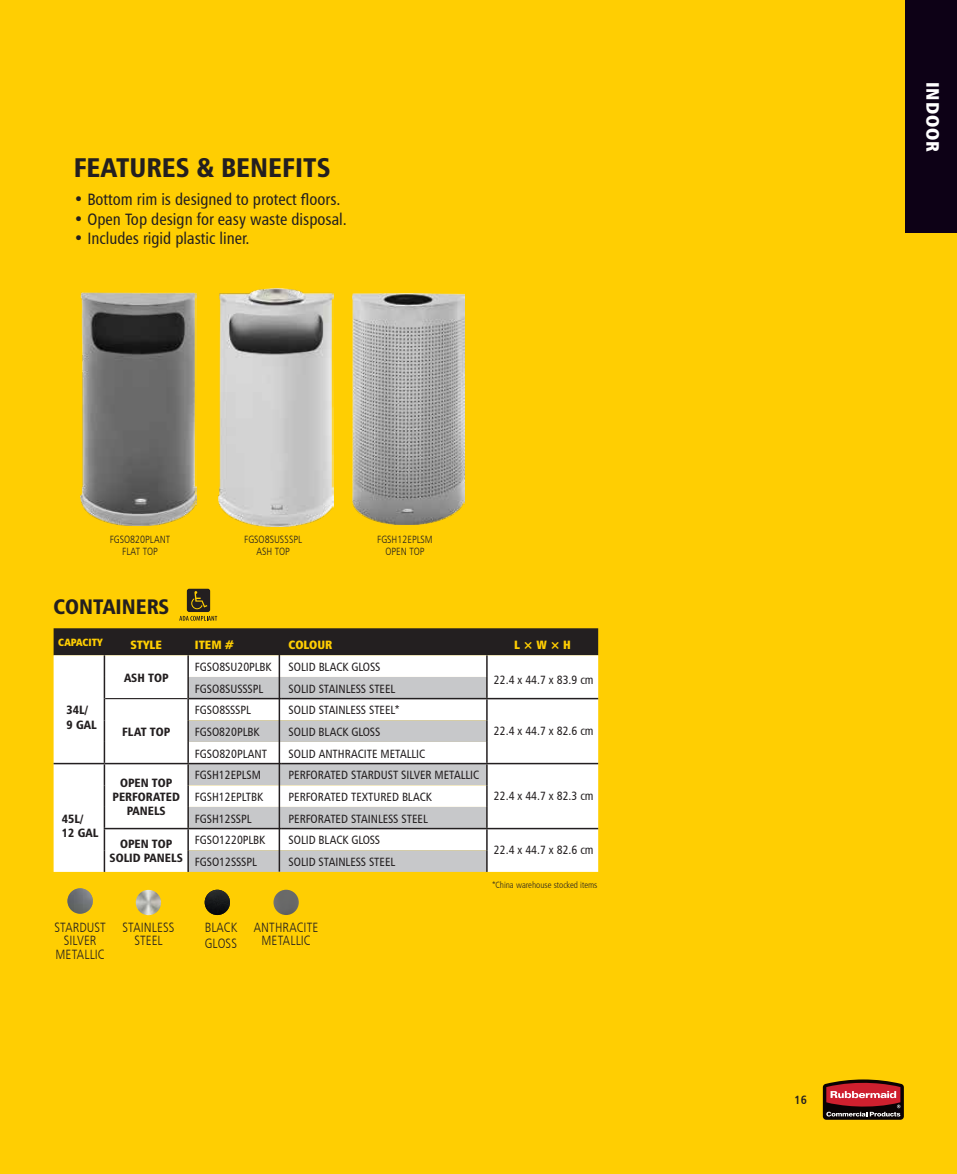
<style>
.page{position:relative;width:957px;height:1174px;background:#ffce02}
.page>*{position:absolute;margin:0;border:0;box-sizing:border-box;transform-origin:0 0}
.t1{font:27px "Humanist 777 BT Black Condensed B";color:#231f20}
.t2{font:21px "Humanist 777 BT Black Condensed B";color:#231f20}
.t3{font:18px "Humanist 777 BT Extra Black Cond B";letter-spacing:.05em;color:#fff}
.t4{font:16.5px "Humanist 777 BT Roman Condensed B";color:#231f20}
.t5{font:13.5px/13.5px "Humanist 777 BT Light Condensed B";letter-spacing:.01em;color:#231f20;text-align:center}
.t6{font:12px "Humanist 777 BT Roman Condensed B";color:#231f20}
.t7{font:12px/14.4px "Humanist 777 BT Black Condensed B";color:#231f20}
.t8{font:12px "Humanist 777 BT Extra Black Cond B";color:#ffce02}
.t9{font:12px "Humanist 777 BT Bold Condensed B";color:#231f20}
.t10{font:10.5px/12.6px "Humanist 777 BT Light Condensed B";color:#231f20;text-align:center}
.t11{font:10.5px "Humanist 777 BT Extra Black Cond B";color:#ffce02}
.t12{font:9px "Humanist 777 BT Light Condensed B";color:#231f20}
.s1{font-family:"Myriad Pro"}
</style>
<div class="page">
<img style="left:136px;top:890px;width:25px;height:25px;border-radius:13px">
<img style="left:67px;top:888px;width:26px;height:25px;border-radius:13px">
<svg style="left:54px;top:628px;width:544px;height:244px;background:#d5d4d4"></svg>
<hr style="left:486px;top:655px;width:2px;height:22px;background:#231f20">
<hr style="left:486px;top:677px;width:2px;height:21px;background:#231f20">
<hr style="left:486px;top:699px;width:2px;height:21px;background:#231f20">
<hr style="left:486px;top:720px;width:2px;height:22px;background:#231f20">
<hr style="left:486px;top:742px;width:2px;height:21px;background:#231f20">
<hr style="left:486px;top:764px;width:2px;height:21px;background:#231f20">
<hr style="left:486px;top:785px;width:2px;height:22px;background:#231f20">
<hr style="left:486px;top:807px;width:2px;height:21px;background:#231f20">
<hr style="left:486px;top:829px;width:2px;height:21px;background:#231f20">
<hr style="left:486px;top:850px;width:2px;height:22px;background:#231f20">
<hr style="left:282px;top:828px;width:205px;height:1px;background:#231f20">
<hr style="left:487px;top:828px;width:111px;height:1px;background:#231f20">
<hr style="left:104px;top:828px;width:84px;height:1px;background:#231f20">
<hr style="left:188px;top:828px;width:94px;height:1px;background:#231f20">
<div style="left:187px;top:589px;width:23px;height:23px;background:#231f20;border-radius:2px"></div>
<svg style="left:191px;top:591px;width:16px;height:18px"></svg>
<svg style="left:179px;top:616px;width:38px;height:4px"></svg>
<img style="left:205px;top:889px;width:25px;height:26px;border-radius:13px">
<img style="left:273px;top:889px;width:26px;height:26px;border-radius:13px">
<svg style="left:823px;top:1079px;width:81px;height:40px;background:#863933"></svg>
<img style="left:80px;top:292px;width:117px;height:233px">
<img style="left:219px;top:289px;width:114px;height:237px">
<img style="left:353px;top:293px;width:111px;height:231px">
<div style="left:905px;top:0;width:52px;height:233px;background:#0d0116"></div>
<hr style="left:279px;top:654px;width:1px;height:217px;background:#231f20">
<h1 class="t1" style="left:74px;top:150px;width:258px">FEATURES &amp; BENEFITS</h1>
<h3 class="t4" style="left:74px;top:189px;width:268px">• Bottom rim is designed to protect <span class="s1">fl</span>oors.</h3>
<h3 class="t4" style="left:74px;top:209px;width:275px">• Open Top design for easy waste disposal.</h3>
<h3 class="t4" style="left:74px;top:228px;width:177px">• Includes rigid plastic liner.</h3>
<p class="t10" style="left:110px;top:532px;width:62px">FGSO820PLANT<br>FLAT TOP</p>
<p class="t10" style="left:244px;top:532px;width:59px">FGSO8SUSSSPL<br>ASH TOP</p>
<p class="t10" style="left:377px;top:532px;width:57px">FGSH12EPLSM<br>OPEN TOP</p>
<h2 class="t2" style="left:54px;top:593px;width:117px">CONTAINERS</h2>
<p class="t11" style="left:58px;top:635px;width:46px">CAPACITY</p>
<p class="t7" style="left:67px;top:702px;width:31px">34L/<br>9 GAL</p>
<p class="t8" style="left:131px;top:637px;width:33px">STYLE</p>
<p class="t8" style="left:195px;top:637px;width:41px">ITEM #</p>
<p class="t8" style="left:289px;top:637px;width:45px">COLOUR</p>
<p class="t8" style="left:514px;top:637px;width:58px">L × W × H</p>
<p class="t7" style="left:124px;top:670px;width:46px">ASH TOP</p>
<p class="t7" style="left:122px;top:724px;width:50px">FLAT TOP</p>
<p class="t6" style="left:195px;top:659px;width:78px">FGSO8SU20PLBK</p>
<p class="t6" style="left:288px;top:659px;width:93px">SOLID BLACK GLOSS</p>
<p class="t6" style="left:195px;top:681px;width:70px">FGSO8SUSSSPL</p>
<p class="t6" style="left:289px;top:681px;width:108px">SOLID STAINLESS STEEL</p>
<p class="t6" style="left:195px;top:702px;width:58px">FGSO8SSSPL</p>
<p class="t6" style="left:288px;top:702px;width:112px">SOLID STAINLESS STEEL*</p>
<p class="t6" style="left:195px;top:724px;width:66px">FGSO820PLBK</p>
<p class="t6" style="left:288px;top:724px;width:93px">SOLID BLACK GLOSS</p>
<p class="t6" style="left:195px;top:746px;width:74px">FGSO820PLANT</p>
<p class="t6" style="left:288px;top:746px;width:138px">SOLID ANTHRACITE METALLIC</p>
<p class="t6" style="left:494px;top:672px;width:101px">22.4 x 44.7 x 83.9 cm</p>
<p class="t6" style="left:494px;top:723px;width:101px">22.4 x 44.7 x 82.6 cm</p>
<p class="t7" style="left:62px;top:811px;width:38px">45L/<br>12 GAL</p>
<p class="t7" style="left:112px;top:775px;width:69px;text-align:center">OPEN TOP<br>PERFORATED<br>PANELS</p>
<p class="t6" style="left:195px;top:767px;width:68px">FGSH12EPLSM</p>
<p class="t6" style="left:288px;top:767px;width:192px">PERFORATED STARDUST SILVER METALLIC</p>
<p class="t6" style="left:195px;top:789px;width:70px">FGSH12EPLTBK</p>
<p class="t6" style="left:288px;top:789px;width:145px">PERFORATED TEXTURED BLACK</p>
<p class="t6" style="left:195px;top:811px;width:58px">FGSH12SSPL</p>
<p class="t6" style="left:288px;top:811px;width:141px">PERFORATED STAINLESS STEEL</p>
<p class="t7" style="left:110px;top:836px;width:75px;text-align:center">OPEN TOP<br>SOLID PANELS</p>
<p class="t6" style="left:195px;top:832px;width:72px">FGSO1220PLBK</p>
<p class="t6" style="left:288px;top:832px;width:93px">SOLID BLACK GLOSS</p>
<p class="t6" style="left:195px;top:854px;width:63px">FGSO12SSSPL</p>
<p class="t6" style="left:288px;top:854px;width:108px">SOLID STAINLESS STEEL</p>
<p class="t5" style="left:54px;top:920px;width:53px">STARDUST<br>SILVER<br>METALLIC</p>
<p class="t5" style="left:122px;top:920px;width:53px">STAINLESS<br>STEEL</p>
<p class="t5" style="left:205px;top:918px;width:34px;line-height:16.2px;text-align:left">BLACK<br>GLOSS</p>
<p class="t5" style="left:254px;top:920px;width:66px">ANTHRACITE<br>METALLIC</p>
<p class="t6" style="left:494px;top:788px;width:101px">22.4 x 44.7 x 82.3 cm</p>
<p class="t6" style="left:494px;top:842px;width:101px">22.4 x 44.7 x 82.6 cm</p>
<p class="t12" style="left:492px;top:879px;width:106px">*China warehouse stocked items</p>
<h3 class="t3" style="left:944px;top:82px;width:71px;rotate:90deg">INDOOR</h3>
<p class="t9" style="left:794px;top:1092px;width:14px">16</p>
</div>
